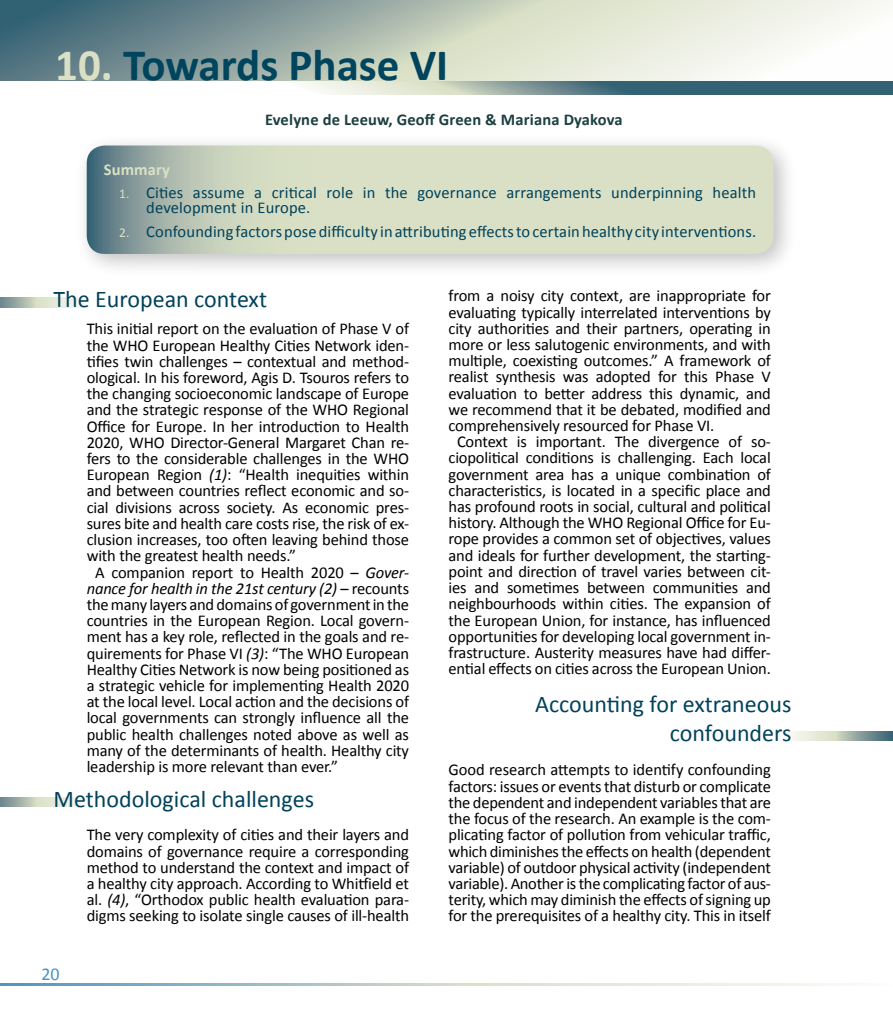
<style>
.page{position:relative;width:893px;height:1021px;background:#fff}
.page>*{position:absolute;margin:0;border:0;box-sizing:border-box;transform-origin:0 0}
.t1{font:700 45px "Calibri";color:#00445d}
.t2{font:24px/28.8px "Calibri";color:#00425b;text-align:right}
.t3{font:18px "Calibri";color:#4294c4}
.t4{font:16.5px/16.2px "Calibri";letter-spacing:-.01em;color:#000;text-align:justify}
.t5{font:16.5px/15px "Calibri";letter-spacing:.01em;color:#00425b}
.t6{font:italic 16.5px "Calibri";letter-spacing:-.01em;color:#000}
.t7{font:700 16.5px "Calibri";letter-spacing:.01em;color:#1c3f40}
.t8{font:700 16.5px "Calibri";letter-spacing:.01em;color:#d9e0c5}
.s1{color:#d9e0c5}
.s2{font-size:13.5px;color:#d9e0c5}
.s3{font-style:italic}
.s4{font-style:normal}
</style>
<div class="page">
<svg style="left:791px;top:731px;width:102px;height:10px"></svg>
<svg style="left:0;top:80px;width:893px;height:15px"></svg>
<svg style="left:0;top:0;width:893px;height:80px"></svg>
<svg style="left:0;top:298px;width:82px;height:9px"></svg>
<svg style="left:0;top:797px;width:82px;height:9px"></svg>
<div style="left:74px;top:133px;width:724px;height:146px;background:#000;opacity:.25"></div>
<svg style="left:87px;top:145px;width:686px;height:109px"></svg>
<svg style="left:0;top:983px;width:846px;height:2px"></svg>
<h1 class="t1" style="left:55px;top:37px;width:395px"><span class="s1">10.</span> Towards Phase VI</h1>
<p class="t7" style="left:265px;top:109px;width:359px">Evelyne de Leeuw, Geoff Green &amp; Mariana Dyakova</p>
<p class="t8" style="left:104px;top:159px;width:68px">Summary</p>
<p class="t5" style="left:146px;top:185px;width:611px;text-indent:-27px"><span class="s2">1.</span> Cities assume a critical role in the governance arrangements underpinning health development in Europe.</p>
<p class="t5" style="left:119px;top:224px;width:638px"><span class="s2">2.</span> Confounding factors pose difficulty in attributing effects to certain healthy city interventions.</p>
<h2 class="t2" style="left:54px;top:284px;width:215px">The European context</h2>
<p class="t4" style="left:87px;top:321px;width:324px">This initial report on the evaluation of Phase V of</p>
<p class="t4" style="left:87px;top:337px;width:324px">the WHO European Healthy Cities Network iden-</p>
<p class="t4" style="left:87px;top:353px;width:324px">tifies twin challenges – contextual and method-</p>
<p class="t4" style="left:87px;top:369px;width:324px">ological. In his foreword, Agis D. Tsouros refers to</p>
<p class="t4" style="left:87px;top:385px;width:324px">the changing socioeconomic landscape of Europe</p>
<p class="t4" style="left:87px;top:402px;width:324px">and the strategic response of the WHO Regional</p>
<p class="t4" style="left:87px;top:418px;width:324px">Office for Europe. In her introduction to Health</p>
<p class="t4" style="left:87px;top:434px;width:324px">2020, WHO Director-General Margaret Chan re-</p>
<p class="t4" style="left:87px;top:450px;width:324px">fers to the considerable challenges in the WHO</p>
<p class="t4" style="left:87px;top:467px;width:324px">European Region <span class="s3">(1)</span>: “Health inequities within</p>
<p class="t4" style="left:87px;top:483px;width:324px">and between countries reflect economic and so-</p>
<p class="t4" style="left:87px;top:499px;width:324px">cial divisions across society. As economic pres-</p>
<p class="t4" style="left:87px;top:515px;width:324px">sures bite and health care costs rise, the risk of ex-</p>
<p class="t4" style="left:87px;top:531px;width:324px">clusion increases, too often leaving behind those</p>
<p class="t4" style="left:87px;top:548px;width:211px">with the greatest health needs.”</p>
<p class="t4" style="left:95px;top:564px;width:315px">A companion report to Health 2020 – <span class="s3">Gover-</span></p>
<p class="t6" style="left:87px;top:577px;width:324px">nance for health in the 21st century (2) <span class="s4">– recounts</span></p>
<p class="t4" style="left:87px;top:596px;width:324px">the many layers and domains of government in the</p>
<p class="t4" style="left:87px;top:612px;width:324px">countries in the European Region. Local govern-</p>
<p class="t4" style="left:87px;top:629px;width:324px">ment has a key role, reflected in the goals and re-</p>
<p class="t4" style="left:87px;top:645px;width:324px">quirements for Phase VI <span class="s3">(3)</span>: “The WHO European</p>
<p class="t4" style="left:87px;top:661px;width:324px">Healthy Cities Network is now being positioned as</p>
<p class="t4" style="left:87px;top:677px;width:324px">a strategic vehicle for implementing Health 2020</p>
<p class="t4" style="left:87px;top:693px;width:324px">at the local level. Local action and the decisions of</p>
<p class="t4" style="left:87px;top:710px;width:324px">local governments can strongly influence all the</p>
<p class="t4" style="left:87px;top:726px;width:324px">public health challenges noted above as well as</p>
<p class="t4" style="left:87px;top:742px;width:324px">many of the determinants of health. Healthy city</p>
<p class="t4" style="left:87px;top:758px;width:253px">leadership is more relevant than ever.”</p>
<h2 class="t2" style="left:54px;top:784px;width:262px">Methodological challenges</h2>
<p class="t3" style="left:41px;top:963px;width:20px">20</p>
<p class="t4" style="left:87px;top:826px;width:324px">The very complexity of cities and their layers and domains of governance require a corresponding method to understand the context and impact of a healthy city approach. According to Whitfield et al. <span class="s3">(4)</span>, “Orthodox public health evaluation para&shy;digms seeking to isolate single causes of ill-health</p>
<p class="t4" style="left:448px;top:288px;width:324px">from a noisy city context, are inappropriate for</p>
<p class="t4" style="left:448px;top:304px;width:324px">evaluating typically interrelated interventions by</p>
<p class="t4" style="left:448px;top:320px;width:324px">city authorities and their partners, operating in</p>
<p class="t4" style="left:448px;top:336px;width:324px">more or less salutogenic environments, and with</p>
<p class="t4" style="left:448px;top:352px;width:324px">multiple, coexisting outcomes.” A framework of</p>
<p class="t4" style="left:448px;top:369px;width:324px">realist synthesis was adopted for this Phase V</p>
<p class="t4" style="left:448px;top:385px;width:324px">evaluation to better address this dynamic, and</p>
<p class="t4" style="left:448px;top:401px;width:324px">we recommend that it be debated, modified and</p>
<p class="t4" style="left:448px;top:417px;width:267px">comprehensively resourced for Phase VI.</p>
<p class="t4" style="left:457px;top:433px;width:315px">Context is important. The divergence of so-</p>
<p class="t4" style="left:448px;top:450px;width:324px">ciopolitical conditions is challenging. Each local</p>
<p class="t4" style="left:448px;top:466px;width:324px">government area has a unique combination of</p>
<p class="t4" style="left:448px;top:482px;width:324px">characteristics, is located in a specific place and</p>
<p class="t4" style="left:448px;top:498px;width:324px">has profound roots in social, cultural and political</p>
<p class="t4" style="left:448px;top:514px;width:324px">history. Although the WHO Regional Office for Eu-</p>
<p class="t4" style="left:448px;top:531px;width:324px">rope provides a common set of objectives, values</p>
<p class="t4" style="left:448px;top:547px;width:324px">and ideals for further development, the starting-</p>
<p class="t4" style="left:448px;top:563px;width:324px">point and direction of travel varies between cit-</p>
<p class="t4" style="left:448px;top:579px;width:324px">ies and sometimes between communities and</p>
<p class="t4" style="left:448px;top:595px;width:324px">neighbourhoods within cities. The expansion of</p>
<p class="t4" style="left:448px;top:612px;width:324px">the European Union, for instance, has influenced</p>
<p class="t4" style="left:448px;top:628px;width:324px">opportunities for developing local government in-</p>
<p class="t4" style="left:448px;top:644px;width:324px">frastructure. Austerity measures have had differ-</p>
<p class="t4" style="left:448px;top:660px;width:324px">ential effects on cities across the European Union.</p>
<h2 class="t2" style="left:535px;top:689px;width:258px">Accounting for extraneous confounders</h2>
<p class="t4" style="left:448px;top:762px;width:324px">Good research attempts to identify confounding factors: issues or events that disturb or complicate the dependent and independent variables that are the focus of the research. An example is the com&shy;plicating factor of pollution from vehicular traffic, which diminishes the effects on health (dependent variable) of outdoor physical activity (independent variable). Another is the complicating factor of aus&shy;terity, which may diminish the effects of signing up for the prerequisites of a healthy city. This in itself</p>
</div>
